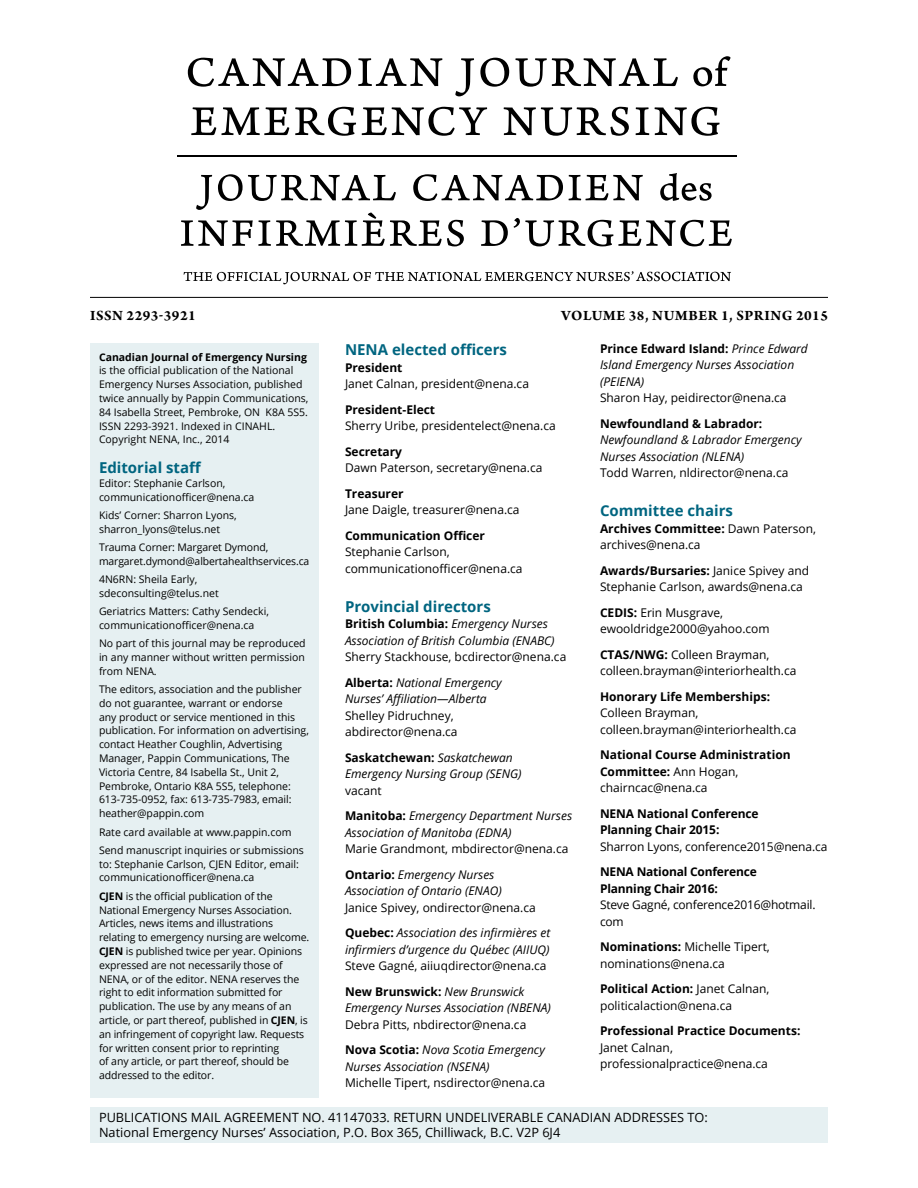
<style>
.page{position:relative;width:918px;height:1188px;background:#fff}
.page>*{position:absolute;margin:0;border:0;box-sizing:border-box;transform-origin:0 0}
.t1{font:700 15px "Open Sans";color:#006580}
.t2{font:700 15px "Arno Pro";letter-spacing:.04em;color:#000}
.t3{font:12.75px/15px "Open Sans";color:#000}
.t4{font:12px/16.5px "Open Sans";color:#000}
.t5{font:italic 12px/16.5px "Open Sans";color:#000}
.t6{font:700 12px/16.5px "Open Sans";color:#000}
.t7{font:10.5px/13.8px "Open Sans";letter-spacing:-.005em;color:#000}
.t8{font:700 10.5px "Open Sans";color:#000}
.s1{font-weight:700}
.s2{font-weight:700;font-style:normal}
.s3{font-style:italic}
.s4{font-style:normal}
.s5{font-weight:400}
</style>
<div class="page">
<hr style="left:90px;top:297px;width:738px;height:1px;background:#000">
<svg style="left:188px;top:58px;width:163px;height:29px"></svg>
<svg style="left:358px;top:58px;width:84px;height:28px"></svg>
<svg style="left:455px;top:58px;width:19px;height:38px"></svg>
<svg style="left:480px;top:58px;width:29px;height:29px"></svg>
<svg style="left:515px;top:58px;width:163px;height:29px"></svg>
<svg style="left:693px;top:56px;width:37px;height:30px"></svg>
<svg style="left:191px;top:107px;width:98px;height:28px"></svg>
<svg style="left:295px;top:107px;width:61px;height:29px"></svg>
<svg style="left:362px;top:107px;width:125px;height:29px"></svg>
<svg style="left:504px;top:107px;width:125px;height:29px"></svg>
<svg style="left:636px;top:107px;width:13px;height:28px"></svg>
<svg style="left:655px;top:107px;width:65px;height:29px"></svg>
<svg style="left:181px;top:173px;width:551px;height:73px"></svg>
<hr style="left:177px;top:155px;width:559px;height:1px;background:#000">
<svg style="left:184px;top:271px;width:547px;height:13px"></svg>
<div style="left:90px;top:344px;width:229px;height:754px;background:#e6f0f2"></div>
<div style="left:90px;top:1107px;width:738px;height:35px;background:#e6f0f2"></div>
<h1 class="t2" style="left:90px;top:307px;width:107px">ISSN 2293-3921</h1>
<h1 class="t2" style="left:561px;top:307px;width:268px">VOLUME 38, NUMBER 1, SPRING 2015</h1>
<p class="t8" style="left:99px;top:349px;width:209px">Canadian Journal of Emergency Nursing</p>
<p class="t7" style="left:99px;top:363px;width:211px">is the official publication of the National Emergency Nurses Association, published twice annually by Pappin Communications, 84 Isabella Street, Pembroke, ON K8A 5S5.<br>ISSN 2293-3921. Indexed in CINAHL.<br>Copyright NENA, Inc., 2014</p>
<h1 class="t1" style="left:99px;top:457px;width:104px">Editorial staff</h1>
<p class="t7" style="left:99px;top:476px;width:157px">Editor: Stephanie Carlson, communicationofficer@nena.ca</p>
<p class="t7" style="left:99px;top:508px;width:139px">Kids’ Corner: Sharron Lyons, sharron_lyons@telus.net</p>
<p class="t7" style="left:99px;top:540px;width:212px">Trauma Corner: Margaret Dymond, margaret.dymond@albertahealthservices.ca</p>
<p class="t7" style="left:99px;top:572px;width:121px">4N6RN: Sheila Early, sdeconsulting@telus.net</p>
<p class="t7" style="left:99px;top:604px;width:171px">Geriatrics Matters: Cathy Sendecki, communicationofficer@nena.ca</p>
<p class="t7" style="left:99px;top:636px;width:208px;text-align:justify">No part of this journal may be reproduced in any manner without written permission from NENA.</p>
<p class="t7" style="left:99px;top:682px;width:211px">The editors, association and the publisher do not guarantee, warrant or endorse<br>any product or service mentioned in this publication. For information on advertising, contact Heather Coughlin, Advertising Manager, Pappin Communications, The Victoria Centre, 84 Isabella St., Unit 2, Pembroke, Ontario K8A 5S5, telephone:<br>613-735-0952, fax: 613-735-7983, email: heather@pappin.com</p>
<p class="t7" style="left:99px;top:822px;width:206px;line-height:18.3px">Rate card available at www.pappin.com<br>Send manuscript inquiries or submissions</p>
<p class="t7" style="left:99px;top:857px;width:201px">to: Stephanie Carlson, CJEN Editor, email: communicationofficer@nena.ca</p>
<p class="t7" style="left:99px;top:889px;width:212px"><span class="s1">CJEN</span> is the official publication of the National Emergency Nurses Association.<br>Articles, news items and illustrations relating to emergency nursing are welcome.<br><span class="s1">CJEN</span> is published twice per year. Opinions expressed are not necessarily those of NENA, or of the editor. NENA reserves the right to edit information submitted for publication. The use by any means of an article, or part thereof, published in <span class="s1">CJEN</span>, is an infringement of copyright law. Requests for written consent prior to reprinting<br>of any article, or part thereof, should be addressed to the editor.</p>
<p class="t3" style="left:99px;top:1110px;width:610px">PUBLICATIONS MAIL AGREEMENT NO. 41147033. RETURN UNDELIVERABLE CANADIAN ADDRESSES TO:<br>National Emergency Nurses’ Association, P.O. Box 365, Chilliwack, B.C. V2P 6J4</p>
<h1 class="t1" style="left:345px;top:339px;width:164px">NENA elected officers</h1>
<p class="t6" style="left:345px;top:359px;width:59px">President</p>
<p class="t4" style="left:345px;top:375px;width:186px">Janet Calnan, president@nena.ca</p>
<p class="t6" style="left:345px;top:401px;width:92px">President-Elect</p>
<p class="t4" style="left:345px;top:417px;width:212px">Sherry Uribe, presidentelect@nena.ca</p>
<p class="t6" style="left:345px;top:443px;width:59px">Secretary</p>
<p class="t4" style="left:345px;top:459px;width:199px">Dawn Paterson, secretary@nena.ca</p>
<p class="t6" style="left:345px;top:485px;width:60px">Treasurer</p>
<p class="t4" style="left:345px;top:501px;width:176px">Jane Daigle, treasurer@nena.ca</p>
<p class="t6" style="left:345px;top:527px;width:141px">Communication Officer</p>
<p class="t4" style="left:345px;top:543px;width:179px">Stephanie Carlson, communicationofficer@nena.ca</p>
<h1 class="t1" style="left:345px;top:595px;width:147px">Provincial directors</h1>
<p class="t5" style="left:345px;top:615px;width:211px"><span class="s2">British Columbia:</span> Emergency Nurses<br>Association of British Columbia (ENABC)</p>
<p class="t4" style="left:345px;top:644px;width:223px;line-height:25.5px">Sherry Stackhouse, bcdirector@nena.ca<br><span class="s1">Alberta:</span> <span class="s3">National Emergency</span></p>
<p class="t5" style="left:345px;top:690px;width:143px">Nurses’ Affiliation—Alberta</p>
<p class="t4" style="left:345px;top:707px;width:114px">Shelley Pidruchney, abdirector@nena.ca</p>
<p class="t5" style="left:345px;top:749px;width:178px"><span class="s2">Saskatchewan:</span> Saskatchewan<br>Emergency Nursing Group (SENG)</p>
<p class="t5" style="left:345px;top:777px;width:229px;line-height:25.5px"><span class="s4">vacant<br></span><span class="s2">Manitoba:</span> Emergency Department Nurses</p>
<p class="t5" style="left:345px;top:824px;width:168px">Association of Manitoba (EDNA)</p>
<p class="t4" style="left:345px;top:836px;width:225px;line-height:25.5px">Marie Grandmont, mbdirector@nena.ca<br><span class="s1">Ontario:</span> <span class="s3">Emergency Nurses</span></p>
<p class="t5" style="left:345px;top:882px;width:158px">Association of Ontario (ENAO)</p>
<p class="t4" style="left:345px;top:894px;width:207px;line-height:25.5px">Janice Spivey, ondirector@nena.ca<br><span class="s1">Quebec:</span> <span class="s3">Association des infirmières et</span></p>
<p class="t5" style="left:345px;top:941px;width:206px">infirmiers d’urgence du Québec (AIIUQ)</p>
<p class="t4" style="left:345px;top:953px;width:203px;line-height:25.5px">Steve Gagné, aiiuqdirector@nena.ca<br><span class="s1">New Brunswick:</span> <span class="s3">New Brunswick</span></p>
<p class="t5" style="left:345px;top:999px;width:207px">Emergency Nurses Association (NBENA)</p>
<p class="t4" style="left:345px;top:1011px;width:201px;line-height:25.5px">Debra Pitts, nbdirector@nena.ca<br><span class="s1">Nova Scotia:</span> <span class="s3">Nova Scotia Emergency</span></p>
<p class="t5" style="left:345px;top:1058px;width:146px">Nurses Association (NSENA)</p>
<p class="t4" style="left:345px;top:1074px;width:202px">Michelle Tipert, nsdirector@nena.ca</p>
<p class="t5" style="left:600px;top:340px;width:209px"><span class="s2">Prince Edward Island:</span> Prince Edward<br>Island Emergency Nurses Association (PEIENA)</p>
<p class="t4" style="left:600px;top:389px;width:188px">Sharon Hay, peidirector@nena.ca</p>
<p class="t6" style="left:600px;top:415px;width:164px">Newfoundland &amp; Labrador:</p>
<p class="t5" style="left:600px;top:431px;width:203px">Newfoundland &amp; Labrador Emergency<br>Nurses Association (NLENA)</p>
<p class="t4" style="left:600px;top:464px;width:190px">Todd Warren, nldirector@nena.ca</p>
<h1 class="t1" style="left:600px;top:500px;width:134px">Committee chairs</h1>
<p class="t4" style="left:600px;top:520px;width:218px"><span class="s1">Archives Committee:</span> Dawn Paterson, archives@nena.ca</p>
<p class="t4" style="left:600px;top:562px;width:211px"><span class="s1">Awards/Bursaries:</span> Janice Spivey and<br>Stephanie Carlson, awards@nena.ca</p>
<p class="t4" style="left:600px;top:604px;width:171px"><span class="s1">CEDIS:</span> Erin Musgrave, ewooldridge2000@yahoo.com</p>
<p class="t4" style="left:600px;top:646px;width:198px"><span class="s1">CTAS/NWG:</span> Colleen Brayman, colleen.brayman@interiorhealth.ca</p>
<p class="t6" style="left:600px;top:688px;width:172px">Honorary Life Memberships:</p>
<p class="t4" style="left:600px;top:704px;width:198px">Colleen Brayman, colleen.brayman@interiorhealth.ca</p>
<p class="t6" style="left:600px;top:746px;width:192px">National Course Administration<br>Committee: <span class="s5">Ann Hogan, chairncac@nena.ca</span></p>
<p class="t6" style="left:600px;top:805px;width:160px">NENA National Conference<br>Planning Chair 2015:</p>
<p class="t4" style="left:600px;top:838px;width:229px">Sharron Lyons, conference2015@nena.ca</p>
<p class="t6" style="left:600px;top:863px;width:158px">NENA National Conference<br>Planning Chair 2016:</p>
<p class="t4" style="left:600px;top:896px;width:217px">Steve Gagné, conference2016@hotmail. com</p>
<p class="t4" style="left:600px;top:938px;width:171px"><span class="s1">Nominations:</span> Michelle Tipert, nominations@nena.ca</p>
<p class="t4" style="left:600px;top:980px;width:171px"><span class="s1">Political Action:</span> Janet Calnan, politicalaction@nena.ca</p>
<p class="t6" style="left:600px;top:1022px;width:202px">Professional Practice Documents:</p>
<p class="t4" style="left:600px;top:1039px;width:169px">Janet Calnan, professionalpractice@nena.ca</p>
</div>
